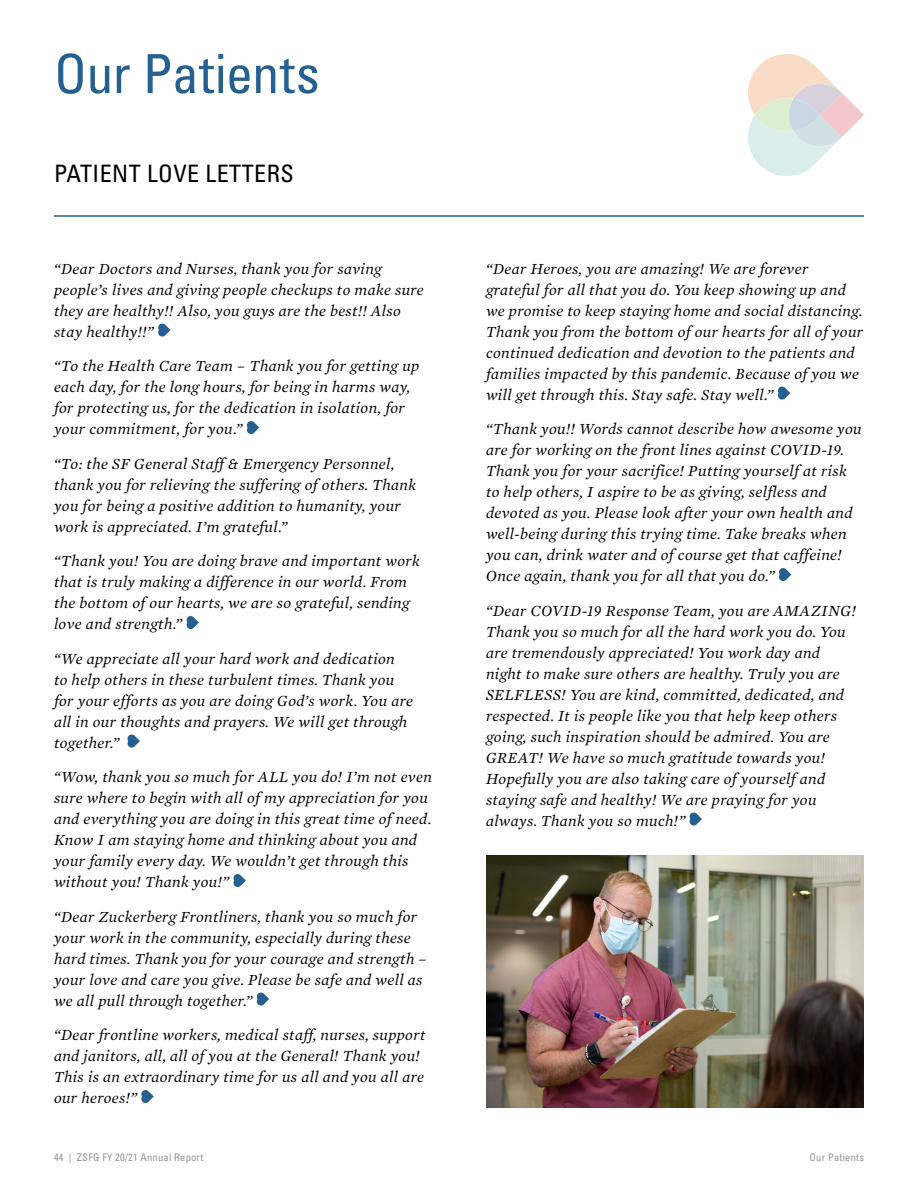
<style>
.page{position:relative;width:918px;height:1188px;background:#fff}
.page>*{position:absolute;margin:0;border:0;box-sizing:border-box;transform-origin:0 0}
.t1{font:condensed 54px "Univers LT Std";letter-spacing:-.01em;color:#266092}
.Subhead_in_TOC{font:condensed 24px "Univers LT Std";letter-spacing:.02em;color:#000}
.Patient_love_letters{font:italic 15.75px/21px "Mercury Text G1";letter-spacing:.02em;color:#000}
.t2{font:condensed 10.5px "Univers LT Std";letter-spacing:.02em;color:#939598}
</style>
<div class="page">
<svg style="left:748px;top:54px;width:116px;height:122px"></svg>
<hr style="left:54px;top:215px;width:810px;height:2px;background:#266092">
<svg style="left:158px;top:323px;width:13px;height:14px"></svg>
<svg style="left:247px;top:421px;width:12px;height:13px"></svg>
<svg style="left:186px;top:616px;width:13px;height:13px"></svg>
<svg style="left:127px;top:734px;width:13px;height:14px"></svg>
<svg style="left:233px;top:874px;width:13px;height:13px"></svg>
<svg style="left:256px;top:992px;width:13px;height:14px"></svg>
<svg style="left:141px;top:1090px;width:13px;height:13px"></svg>
<svg style="left:778px;top:386px;width:12px;height:14px"></svg>
<svg style="left:779px;top:568px;width:12px;height:13px"></svg>
<svg style="left:689px;top:812px;width:13px;height:14px"></svg>
<img style="left:486px;top:855px;width:378px;height:252px">
<h1 class="t1" style="left:54px;top:40px;width:267px">Our Patients</h1>
<p class="Subhead_in_TOC" style="left:54px;top:158px;width:241px">PATIENT LOVE LETTERS</p>
<p class="Patient_love_letters" style="left:54px;top:258px;width:371px">“Dear Doctors and Nurses, thank you for saving people’s lives and giving people checkups to make sure they are healthy!! Also, you guys are the best!! Also stay healthy!!”</p>
<p class="Patient_love_letters" style="left:54px;top:355px;width:367px">“To the Health Care Team – Thank you for getting up each day, for the long hours, for being in harms way, for protecting us, for the dedication in isolation, for your commitment, for you.”</p>
<p class="Patient_love_letters" style="left:54px;top:453px;width:364px">“To: the SF General Staff &amp; Emergency Personnel, thank you for relieving the suffering of others. Thank you for being a positive addition to humanity, your work is appreciated. I’m grateful.”</p>
<p class="Patient_love_letters" style="left:54px;top:550px;width:367px">“Thank you! You are doing brave and important work that is truly making a difference in our world. From the bottom of our hearts, we are so grateful, sending love and strength.”</p>
<p class="Patient_love_letters" style="left:54px;top:648px;width:360px">“We appreciate all your hard work and dedication<br>to help others in these turbulent times. Thank you for your efforts as you are doing God’s work. You are all in our thoughts and prayers. We will get through together.”</p>
<p class="Patient_love_letters" style="left:54px;top:766px;width:379px">“Wow, thank you so much for ALL you do! I’m not even sure where to begin with all of my appreciation for you and everything you are doing in this great time of need.<br>Know I am staying home and thinking about you and your family every day. We wouldn’t get through this without you! Thank you!”</p>
<p class="Patient_love_letters" style="left:54px;top:906px;width:375px">“Dear Zuckerberg Frontliners, thank you so much for your work in the community, especially during these hard times. Thank you for your courage and strength – your love and care you give. Please be safe and well as we all pull through together.”</p>
<p class="Patient_love_letters" style="left:54px;top:1024px;width:373px">“Dear frontline workers, medical staff, nurses, support and janitors, all, all of you at the General! Thank you!<br>This is an extraordinary time for us all and you all are our heroes!”</p>
<p class="Patient_love_letters" style="left:486px;top:258px;width:379px">“Dear Heroes, you are amazing! We are forever grateful for all that you do. You keep showing up and we promise to keep staying home and social distancing.<br>Thank you from the bottom of our hearts for all of your continued dedication and devotion to the patients and families impacted by this pandemic. Because of you we will get through this. Stay safe. Stay well.”</p>
<p class="Patient_love_letters" style="left:486px;top:418px;width:377px">“Thank you!! Words cannot describe how awesome you are for working on the front lines against COVID-19.<br>Thank you for your sacrifice! Putting yourself at risk to help others, I aspire to be as giving, selfless and devoted as you. Please look after your own health and well-being during this trying time. Take breaks when you can, drink water and of course get that caffeine!<br>Once again, thank you for all that you do.”</p>
<p class="Patient_love_letters" style="left:486px;top:600px;width:372px">“Dear COVID-19 Response Team, you are AMAZING!<br>Thank you so much for all the hard work you do. You are tremendously appreciated! You work day and night to make sure others are healthy. Truly you are SELFLESS! You are kind, committed, dedicated, and respected. It is people like you that help keep others going, such inspiration should be admired. You are GREAT! We have so much gratitude towards you!<br>Hopefully you are also taking care of yourself and staying safe and healthy! We are praying for you always. Thank you so much!”</p>
<p class="t2" style="left:54px;top:1151px;width:151px">44 | ZSFG FY 20/21 Annual Report</p>
<p class="t2" style="left:810px;top:1151px;width:56px">Our Patients</p>
</div>
